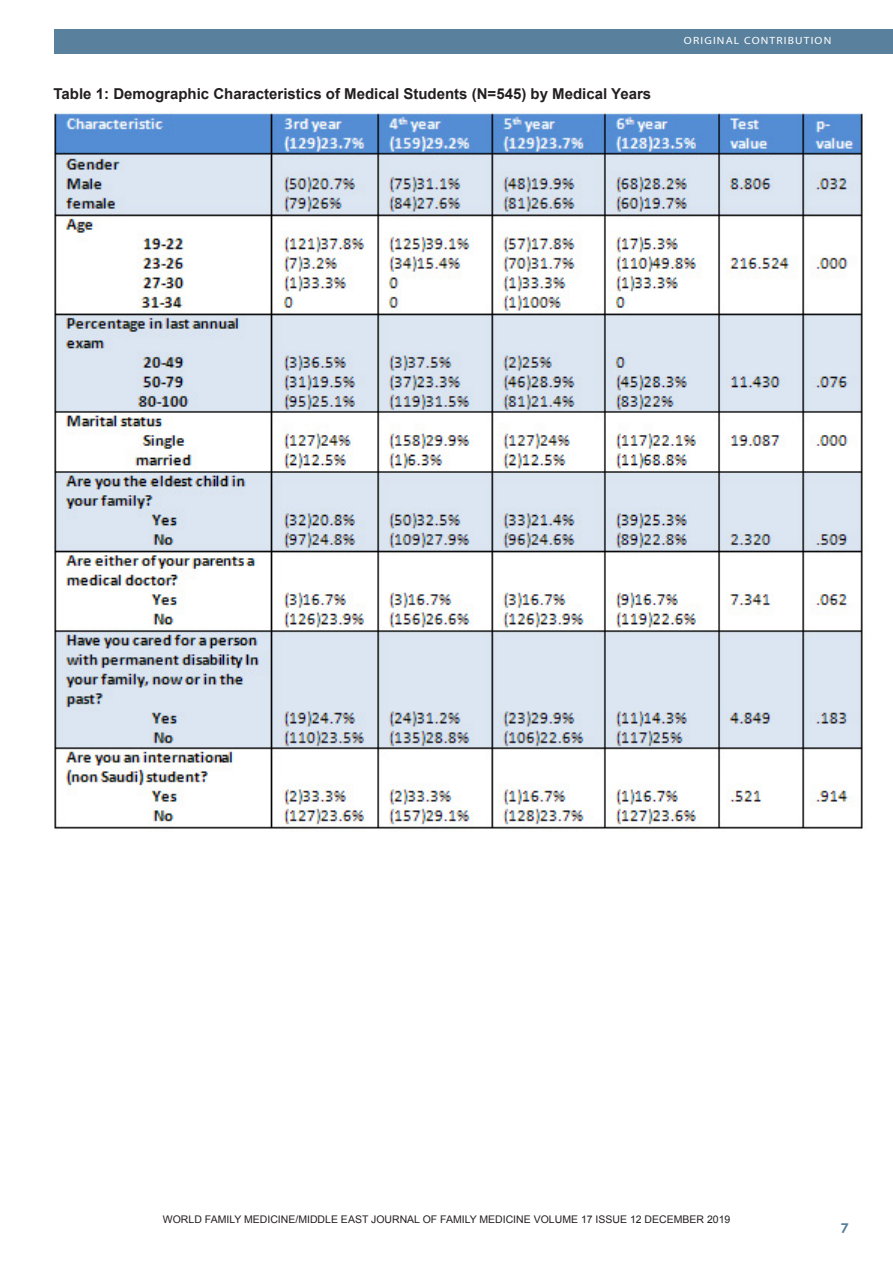
<style>
.page{position:relative;width:893px;height:1263px;background:#fff}
.page>*{position:absolute;margin:0;border:0;box-sizing:border-box;transform-origin:0 0}
.Footnote_Text{font:700 15px "Arial";color:#231f20}
.Footnote_Text-2{font:10.5px "Arial";color:#231f20}
.t1{font:10.5px "Myriad";letter-spacing:.1em;color:#fff;scale:1.1 1}
</style>
<div class="page">
<div style="left:54px;top:30px;width:839px;height:24px;background:#59809c"></div>
<img style="left:54px;top:111px;width:809px;height:720px">
<p class="Footnote_Text" style="left:54px;top:84px;width:599px">Table 1: Demographic Characteristics of Medical Students (N=545) by Medical Years</p>
<p class="t1" style="left:684px;top:35px;width:135px">ORIGINAL CONTRIBUTION</p>
<p class="Footnote_Text-2" style="left:163px;top:1212px;width:569px">WORLD FAMILY MEDICINE/MIDDLE EAST JOURNAL OF FAMILY MEDICINE VOLUME 17 ISSUE 12 DECEMBER 2019</p>
</div>
